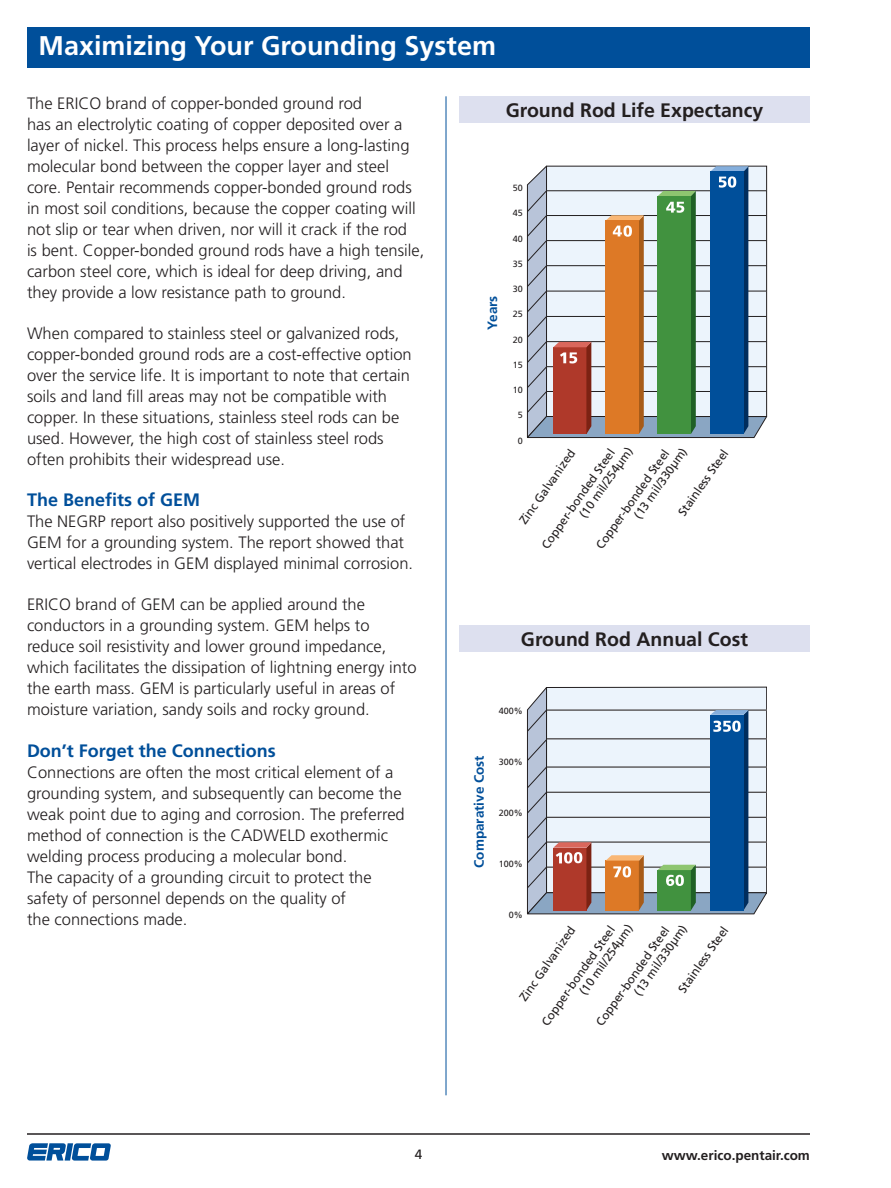
<style>
.page{position:relative;width:891px;height:1188px;background:#fff}
.page>*{position:absolute;margin:0;border:0;box-sizing:border-box;transform-origin:0 0}
.t1{font:700 27px "Frutiger LT Std";color:#fff}
.t2{font:700 19.5px "Frutiger LT Std";color:#231f20}
.t3{font:700 18px "Frutiger LT Std";color:#004f9a}
.t4{font:300 16.5px/21px "Frutiger LT Std";color:#231f20}
.t5{font:700 13.5px "Frutiger LT Std";color:#231f20}
.t6{font:700 13.5px "Frutiger LT Std";color:#004f9a}
.t7{font:13.5px "Frutiger LT Std";color:#231f20}
.t8{font:12px/13.5px "Frutiger LT Std";color:#231f20}
.t9{font:9px "Frutiger LT Std";color:#231f20}
</style>
<div class="page">
<hr style="left:27px;top:1133px;width:783px;height:2px;background:#231f20">
<div style="left:27px;top:27px;width:783px;height:41px;background:#004f9a"></div>
<svg style="left:27px;top:1143px;width:84px;height:18px"></svg>
<div style="left:459px;top:96px;width:351px;height:26px;background:#dde0ef"></div>
<div style="left:459px;top:625px;width:351px;height:26px;background:#dde0ef"></div>
<svg style="left:527px;top:166px;width:241px;height:272px;background:#9ca59f"></svg>
<svg style="left:527px;top:686px;width:240px;height:229px;background:#b3bec8"></svg>
<hr style="left:446px;top:96px;width:1px;height:999px;background:#004f9a">
<h1 class="t1" style="left:39px;top:30px;width:459px">Maximizing Your Grounding System</h1>
<p class="t4" style="left:27px;top:93px;width:399px">The ERICO brand of copper-bonded ground rod<br>has an electrolytic coating of copper deposited over a layer of nickel. This process helps ensure a long-lasting molecular bond between the copper layer and steel core. Pentair recommends copper-bonded ground rods in most soil conditions, because the copper coating will not slip or tear when driven, nor will it crack if the rod<br>is bent. Copper-bonded ground rods have a high tensile, carbon steel core, which is ideal for deep driving, and they provide a low resistance path to ground.</p>
<p class="t4" style="left:27px;top:323px;width:386px">When compared to stainless steel or galvanized rods, copper-bonded ground rods are a cost-effective option over the service life. It is important to note that certain soils and land fill areas may not be compatible with copper. In these situations, stainless steel rods can be used. However, the high cost of stainless steel rods often prohibits their widespread use.</p>
<p class="t3" style="left:27px;top:489px;width:175px">The Benefits of GEM</p>
<p class="t4" style="left:27px;top:511px;width:388px">The NEGRP report also positively supported the use of<br>GEM for a grounding system. The report showed that vertical electrodes in GEM displayed minimal corrosion.</p>
<p class="t4" style="left:27px;top:595px;width:391px">ERICO brand of GEM can be applied around the conductors in a grounding system. GEM helps to reduce soil resistivity and lower ground impedance, which facilitates the dissipation of lightning energy into the earth mass. GEM is particularly useful in areas of moisture variation, sandy soils and rocky ground.</p>
<p class="t3" style="left:27px;top:740px;width:250px">Don’t Forget the Connections</p>
<p class="t4" style="left:27px;top:762px;width:379px">Connections are often the most critical element of a grounding system, and subsequently can become the weak point due to aging and corrosion. The preferred method of connection is the CADWELD exothermic welding process producing a molecular bond.<br>The capacity of a grounding circuit to protect the safety of personnel depends on the quality of<br>the connections made.</p>
<p class="t2" style="left:506px;top:98px;width:259px">Ground Rod Life Expectancy</p>
<p class="t9" style="left:513px;top:183px;width:12px">50</p>
<p class="t9" style="left:513px;top:208px;width:12px">45</p>
<p class="t9" style="left:513px;top:233px;width:12px">40</p>
<p class="t9" style="left:513px;top:258px;width:12px">35</p>
<p class="t9" style="left:513px;top:284px;width:12px">30</p>
<p class="t9" style="left:513px;top:309px;width:12px">25</p>
<p class="t9" style="left:513px;top:334px;width:12px">20</p>
<p class="t9" style="left:513px;top:359px;width:12px">15</p>
<p class="t9" style="left:513px;top:385px;width:12px">10</p>
<p class="t9" style="left:518px;top:410px;width:7px">5</p>
<p class="t9" style="left:518px;top:435px;width:7px">0</p>
<p class="t6" style="left:485px;top:330px;width:36px;rotate:-90deg">Years</p>
<p class="t8" style="left:566px;top:505px;width:85px;text-indent:-47px;rotate:-55deg">Copper-bonded Steel (10 mil/254µm)</p>
<p class="t8" style="left:620px;top:506px;width:85px;text-indent:-47px;rotate:-55deg">Copper-bonded Steel (13 mil/330µm)</p>
<p class="t8" style="left:517px;top:519px;width:90px;rotate:-55deg">Zinc Galvanized</p>
<p class="t8" style="left:675px;top:511px;width:80px;rotate:-55deg">Stainless Steel</p>
<p class="t2" style="left:521px;top:627px;width:229px">Ground Rod Annual Cost</p>
<p class="t9" style="left:499px;top:705px;width:26px">400%</p>
<p class="t6" style="left:471px;top:868px;width:114px;rotate:-90deg">Comparative Cost</p>
<p class="t9" style="left:499px;top:756px;width:26px">300%</p>
<p class="t9" style="left:499px;top:807px;width:26px">200%</p>
<p class="t9" style="left:499px;top:858px;width:26px">100%</p>
<p class="t9" style="left:509px;top:909px;width:16px">0%</p>
<p class="t8" style="left:566px;top:982px;width:85px;text-indent:-47px;rotate:-55deg">Copper-bonded Steel (10 mil/254µm)</p>
<p class="t8" style="left:620px;top:983px;width:85px;text-indent:-47px;rotate:-55deg">Copper-bonded Steel (13 mil/330µm)</p>
<p class="t8" style="left:517px;top:996px;width:90px;rotate:-55deg">Zinc Galvanized</p>
<p class="t8" style="left:675px;top:988px;width:80px;rotate:-55deg">Stainless Steel</p>
<p class="t7" style="left:415px;top:1147px;width:9px">4</p>
<p class="t5" style="left:662px;top:1148px;width:150px">www.erico.pentair.com</p>
</div>
